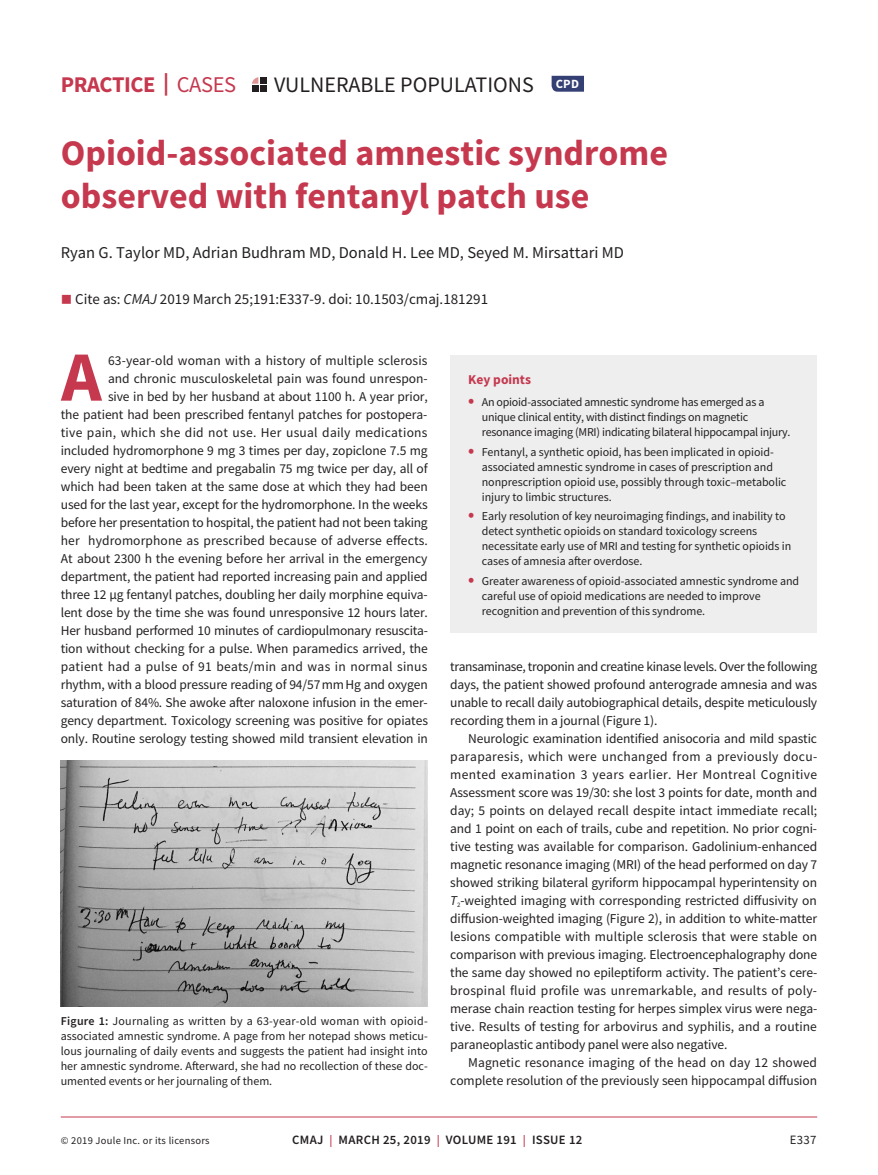
<style>
.page{position:relative;width:878px;height:1175px;background:#fff}
.page>*{position:absolute;margin:0;border:0;box-sizing:border-box;transform-origin:0 0}
.t1{font:700 70.65px "Source Sans Pro";color:#c5384e}
.t2{font:700 36px/43.2px "Source Sans Pro";color:#c5384e}
.t3{font:700 22.5px "Source Sans Pro";letter-spacing:-.02em;color:#c5384e}
.t4{font:22.05px "Source Sans Pro";color:#231f20}
.t5{font:16.5px "Source Sans Pro";color:#231f20}
.t6{font:15px "Source Sans Pro";color:#231f20}
.t7{font:13.5px/18px "Source Sans Pro";letter-spacing:-.01em;color:#231f20;text-align:right}
.t8{font:700 13.5px "Source Sans Pro";color:#c5384e}
.t9{font:600 12.75px "Source Sans Pro";letter-spacing:.025em;color:#231f20}
.t10{font:12.75px "Source Sans Pro";color:#231f20}
.t11{font:12px/15px "Source Sans Pro";letter-spacing:-.005em;color:#231f20}
.t12{font:10.5px "Source Sans Pro";letter-spacing:.025em;color:#231f20}
.s1{font-weight:400}
.s2{color:#c5384e}
.s3{font-style:italic}
.s4{font-weight:600}
.s5{font-weight:700;font-size:18px;color:#c5384e}
.s6{font-size:12px;color:#c5384e}
</style>
<div class="page">
<hr style="left:61px;top:1116px;width:756px;height:1px;background:#c5384e">
<svg style="left:551px;top:76px;width:33px;height:16px"></svg>
<svg style="left:252px;top:77px;width:6px;height:7px"></svg>
<div style="left:252px;top:85px;width:6px;height:7px;background:#231f20"></div>
<div style="left:260px;top:77px;width:6px;height:7px;background:#231f20"></div>
<div style="left:260px;top:85px;width:6px;height:7px;background:#231f20"></div>
<div style="left:450px;top:356px;width:367px;height:277px;background:#eeeeef"></div>
<img style="left:61px;top:760px;width:367px;height:246px">
<h3 class="t3" style="left:61px;top:69px;width:177px">PRACTICE | <span class="s1">CASES</span></h3>
<h3 class="t4" style="left:274px;top:70px;width:306px">VULNERABLE POPULATIONS <sup>CPD</sup></h3>
<h2 class="t2" style="left:61px;top:131px;width:608px">Opioid-associated amnestic syndrome observed with fentanyl patch use</h2>
<p class="t5" style="left:61px;top:242px;width:564px">Ryan G. Taylor MD, Adrian Budhram MD, Donald H. Lee MD, Seyed M. Mirsattari MD</p>
<p class="t6" style="left:61px;top:290px;width:429px"><span class="s2">■</span> Cite as: <span class="s3">CMAJ</span> 2019 March 25;191:E337-9. doi: 10.1503/cmaj.181291</p>
<h1 class="t1" style="left:61px;top:329px;width:42px">A</h1>
<p class="t7" style="left:61px;top:351px;width:369px">63-year-old woman with a history of multiple sclerosis<br>and chronic musculoskeletal pain was found unrespon-<br>sive in bed by her husband at about 1100 h. A year prior,<br>the patient had been prescribed fentanyl patches for postopera&shy;tive pain, which she did not use. Her usual daily medications included hydromorphone 9 mg 3 times per day, zopiclone 7.5 mg every night at bedtime and pregabalin 75 mg twice per day, all of which had been taken at the same dose at which they had been used for the last year, except for the hydromorphone. In the weeks before her presentation to hospital, the patient had not been taking her hydromorphone as prescribed because of adverse effects.<br>At about 2300 h the evening before her arrival in the emergency department, the patient had reported increasing pain and applied three 12 µg fentanyl patches, doubling her daily morphine equiva&shy;lent dose by the time she was found unresponsive 12 hours later.<br>Her husband performed 10 minutes of cardiopulmonary resuscita&shy;tion without checking for a pulse. When paramedics arrived, the patient had a pulse of 91 beats/min and was in normal sinus rhythm, with a blood pressure reading of 94/57 mm Hg and oxygen saturation of 84%. She awoke after naloxone infusion in the emer&shy;gency department. Toxicology screening was positive for opiates only. Routine serology testing showed mild transient elevation in</p>
<p class="t11" style="left:61px;top:1013px;width:368px;text-align:justify"><span class="s4">Figure 1:</span> Journaling as written by a 63-year-old woman with opioid&shy;associated amnestic syndrome. A page from her notepad shows meticu&shy;lous journaling of daily events and suggests the patient had insight into her amnestic syndrome. Afterward, she had no recollection of these doc&shy;umented events or her journaling of them.</p>
<p class="t8" style="left:468px;top:370px;width:64px">Key points</p>
<p class="t11" style="left:482px;top:395px;width:310px;text-indent:-14px"><span class="s5">•</span> An opioid-associated amnestic syndrome has emerged as a unique clinical entity, with distinct findings on magnetic resonance imaging (MRI) indicating bilateral hippocampal injury.</p>
<p class="t11" style="left:482px;top:444px;width:306px;text-indent:-14px"><span class="s5">•</span> Fentanyl, a synthetic opioid, has been implicated in opioid&shy;associated amnestic syndrome in cases of prescription and nonprescription opioid use, possibly through toxic–metabolic injury to limbic structures.</p>
<p class="t11" style="left:482px;top:509px;width:311px;text-indent:-14px"><span class="s5">•</span> Early resolution of key neuroimaging findings, and inability to detect synthetic opioids on standard toxicology screens necessitate early use of MRI and testing for synthetic opioids in cases of amnesia after overdose.</p>
<p class="t11" style="left:482px;top:573px;width:319px;text-indent:-14px"><span class="s5">•</span> Greater awareness of opioid-associated amnestic syndrome and careful use of opioid medications are needed to improve recognition and prevention of this syndrome.</p>
<p class="t7" style="left:450px;top:657px;width:368px;text-align:justify">transaminase, troponin and creatine kinase levels. Over the following days, the patient showed profound anterograde amnesia and was unable to recall daily autobiographical details, despite meticulously recording them in a journal (Figure 1).</p>
<p class="t7" style="left:450px;top:729px;width:368px;text-align:justify;text-indent:18px">Neurologic examination identified anisocoria and mild spastic paraparesis, which were unchanged from a previously docu&shy;mented examination 3 years earlier. Her Montreal Cognitive Assessment score was 19/30: she lost 3 points for date, month and day; 5 points on delayed recall despite intact immediate recall; and 1 point on each of trails, cube and repetition. No prior cogni&shy;tive testing was available for comparison. Gadolinium-enhanced magnetic resonance imaging (MRI) of the head performed on day 7 showed striking bilateral gyriform hippocampal hyperintensity on <span class="s3">T</span><sub>2</sub>-weighted imaging with corresponding restricted diffusivity on diffusion-weighted imaging (Figure 2), in addition to white-matter lesions compatible with multiple sclerosis that were stable on comparison with previous imaging. Electroencephalography done the same day showed no epileptiform activity. The patient’s cere&shy;brospinal fluid profile was unremarkable, and results of poly&shy;merase chain reaction testing for herpes simplex virus were nega&shy;tive. Results of testing for arbovirus and syphilis, and a routine paraneoplastic antibody panel were also negative.</p>
<p class="t7" style="left:450px;top:1053px;width:368px">Magnetic resonance imaging of the head on day 12 showed complete resolution of the previously seen hippocampal diffusion</p>
<p class="t12" style="left:61px;top:1134px;width:150px">© 2019 Joule Inc. or its licensors</p>
<p class="t9" style="left:292px;top:1131px;width:292px">CMAJ <span class="s6">|</span> MARCH 25, 2019 <span class="s6">|</span> VOLUME 191 <span class="s6">|</span> ISSUE 12</p>
<p class="t10" style="left:789px;top:1132px;width:28px">E337</p>
</div>
